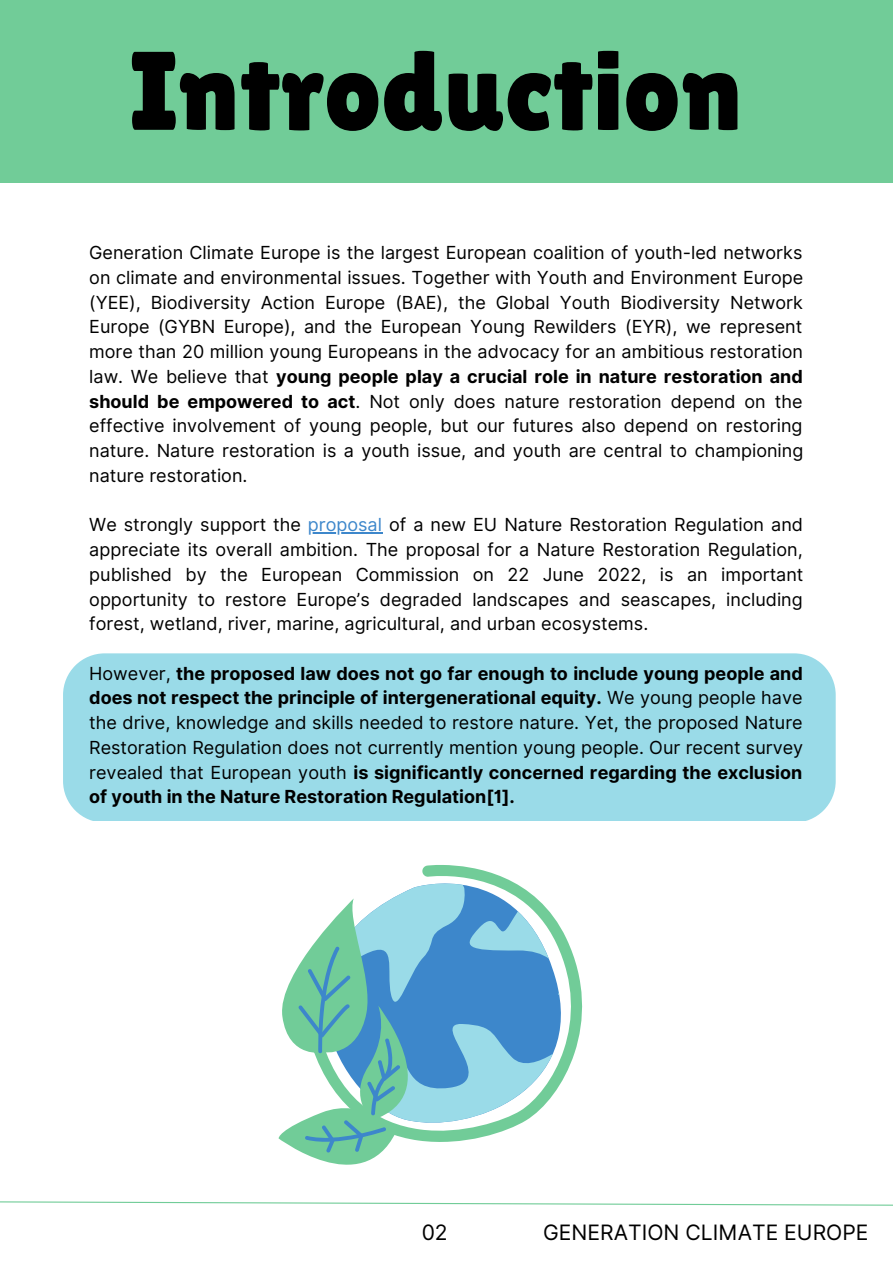
<style>
.page{position:relative;width:893px;height:1264px;background:#fff}
.page>*{position:absolute;margin:0;border:0;box-sizing:border-box;transform-origin:0 0}
.t1{font:111.3px "Lilita One";color:#000}
.t2{font:21.15px "Inter";color:#000}
.t3{font:18px/24.8px "Inter";color:#000;text-align:justify}
.t4{font:700 18px/24.8px "Inter";color:#000;text-align:justify}
.s1{font-weight:700}
.s2{color:#3d87cb}
.s3{font-weight:400}
</style>
<div class="page">
<div style="left:63px;top:653px;width:772px;height:167px;background:#9adbe8"></div>
<hr style="left:308px;top:532px;width:74px;height:1px;background:#3d87cb">
<div style="left:0;top:0;width:892px;height:182px;background:#71cc98"></div>
<svg style="left:393px;top:865px;width:143px;height:33px"></svg>
<svg style="left:0;top:898px;width:892px;height:308px"></svg>
<h1 class="t1" style="left:130px;top:27px;width:613px">Introduction</h1>
<p class="t3" style="left:89px;top:240px;width:715px">Generation Climate Europe is the largest European coalition of youth-led networks on climate and environmental issues. Together with Youth and Environment Europe (YEE), Biodiversity Action Europe (BAE), the Global Youth Biodiversity Network Europe (GYBN Europe), and the European Young Rewilders (EYR), we represent more than 20 million young Europeans in the advocacy for an ambitious restoration law. We believe that <span class="s1">young people play a crucial role in nature restoration and should be empowered to act</span>. Not only does nature restoration depend on the effective involvement of young people, but our futures also depend on restoring nature. Nature restoration is a youth issue, and youth are central to championing nature restoration.</p>
<p class="t3" style="left:89px;top:512px;width:715px">We strongly support the <span class="s2">proposal</span> of a new EU Nature Restoration Regulation and appreciate its overall ambition. The proposal for a Nature Restoration Regulation, published by the European Commission on 22 June 2022, is an important opportunity to restore Europe’s degraded landscapes and seascapes, including forest, wetland, river, marine, agricultural, and urban ecosystems.</p>
<p class="t4" style="left:89px;top:660px;width:715px"><span class="s3">However,</span> the proposed law does not go far enough to include young people and does not respect the principle of intergenerational equity. <span class="s3">We young people have the drive, knowledge and skills needed to restore nature. Yet, the proposed Nature Restoration Regulation does not currently mention young people. Our recent survey revealed that European youth</span> is significantly concerned regarding the exclusion of youth in the Nature Restoration Regulation[1].</p>
<p class="t2" style="left:421px;top:1220px;width:28px">02</p>
<p class="t2" style="left:543px;top:1220px;width:327px">GENERATION CLIMATE EUROPE</p>
</div>
